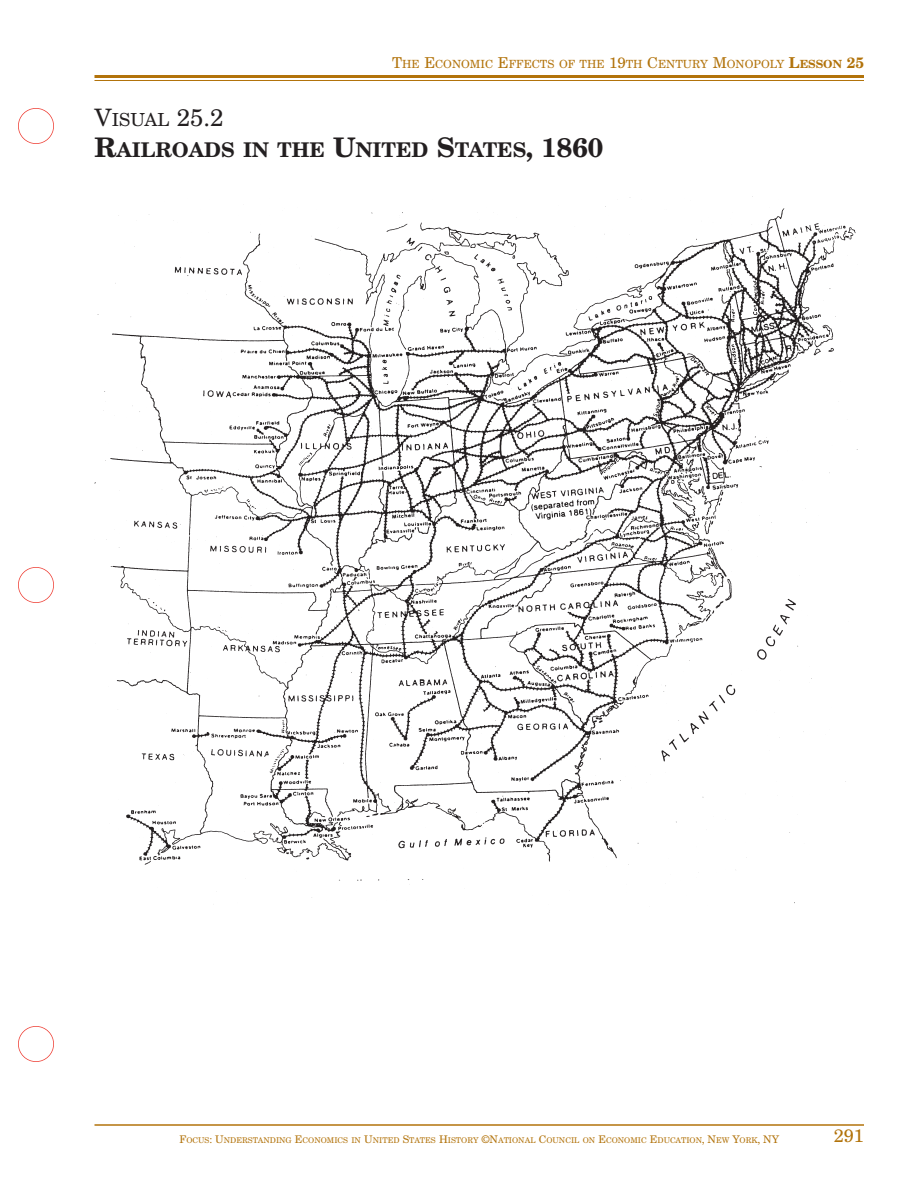
<style>
.page{position:relative;width:918px;height:1188px;background:#fff}
.page>*{position:absolute;margin:0;border:0;box-sizing:border-box;transform-origin:0 0}
.t1{font:24px "New Century Schlbk";color:#231f20}
.t2{font:700 20.25px "New Century Schlbk";color:#231f20}
.t3{font:18px "New Century Schlbk";color:#b2730b}
.t4{font:11.25px "New Century Schlbk";color:#b2730b}
.t5{font:7.8px "New Century Schlbk";color:#b2730b}
.s1{font-size:15px}
.s2{font-weight:700;font-size:15px}
.s3{font-weight:700}
.s4{font-size:18px}
.s5{font-size:27px}
.s6{font-size:10.5px}
</style>
<div class="page">
<hr style="left:94px;top:1124px;width:770px;height:2px;background:#b2730b">
<div style="left:18px;top:108px;width:36px;height:36px;border:2px solid #ee3e34;border-radius:50%"></div>
<div style="left:18px;top:567px;width:36px;height:36px;border:2px solid #ee3e34;border-radius:50%"></div>
<div style="left:18px;top:1026px;width:36px;height:36px;border:2px solid #ee3e34;border-radius:50%"></div>
<hr style="left:94px;top:75px;width:770px;height:3px;background:#b2730b">
<hr style="left:94px;top:80px;width:770px;height:1px;background:#b2730b">
<img style="left:94px;top:196px;width:764px;height:708px">
<h3 class="t4" style="left:392px;top:59px;width:473px"><span class="s1">T</span>HE <span class="s1">E</span>CONOMIC <span class="s1">E</span>FFECTS OF THE <span class="s1">19</span>TH <span class="s1">C</span>ENTURY <span class="s1">M</span>ONOPOLY <span class="s2">L</span><span class="s3">ESSON</span> <span class="s2">25</span></h3>
<h1 class="t1" style="left:94px;top:108px;width:131px">V<span class="s4">ISUAL</span> 25.2</h1>
<h2 class="t2" style="left:94px;top:142px;width:510px"><span class="s5">R</span>AILROADS IN THE <span class="s5">U</span>NITED <span class="s5">S</span>TATES<span class="s5">, 1860</span></h2>
<p class="t5" style="left:179px;top:1138px;width:601px"><span class="s6">F</span>OCUS<span class="s6">: U</span>NDERSTANDING <span class="s6">E</span>CONOMICS IN <span class="s6">U</span>NITED <span class="s6">S</span>TATES <span class="s6">H</span>ISTORY <span class="s6">©N</span>ATIONAL <span class="s6">C</span>OUNCIL ON <span class="s6">E</span>CONOMIC <span class="s6">E</span>DUCATION<span class="s6">, N</span>EW <span class="s6">Y</span>ORK<span class="s6">, NY</span></p>
<h3 class="t3" style="left:834px;top:1129px;width:32px">291</h3>
</div>
